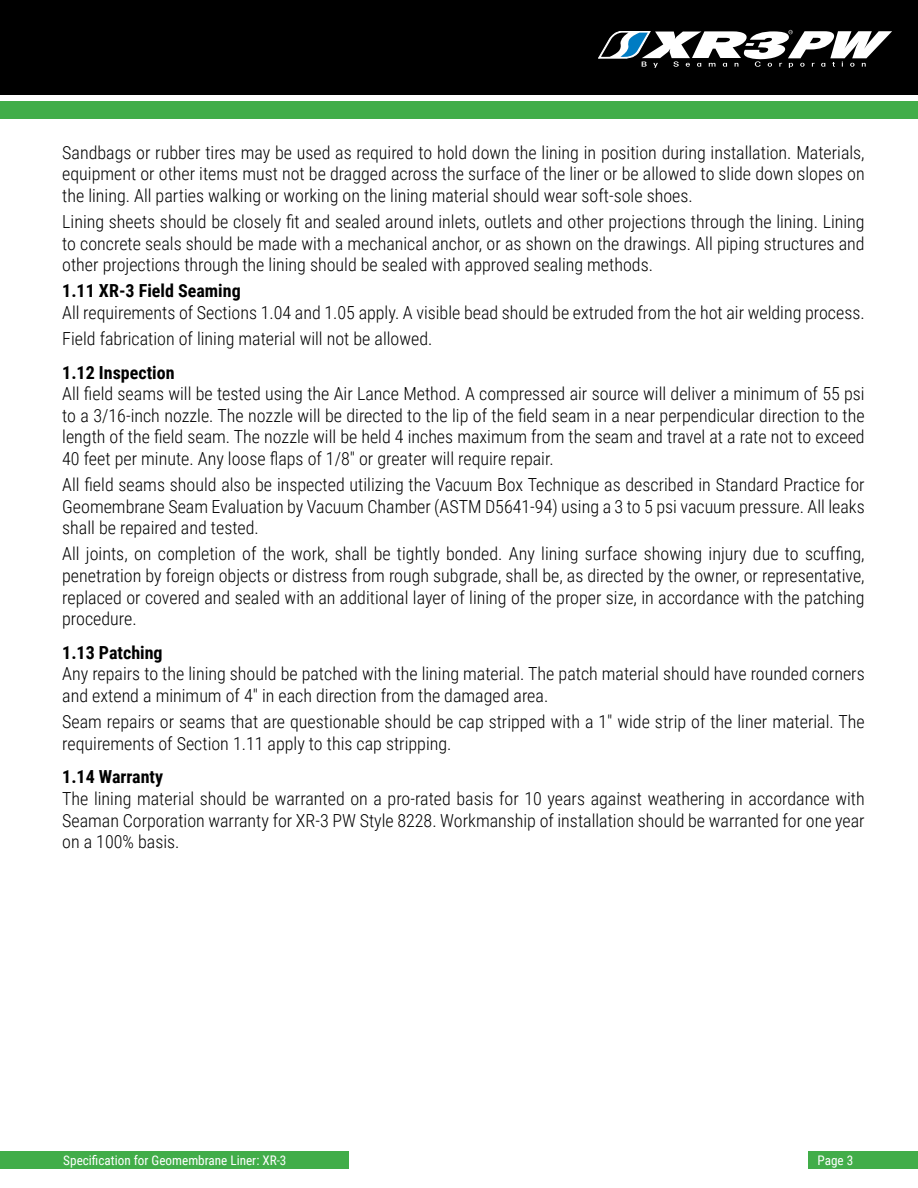
<style>
.page{position:relative;width:918px;height:1188px;background:#fff}
.page>*{position:absolute;margin:0;border:0;box-sizing:border-box;transform-origin:0 0}
.t1{font:300 18px/21.6px "Roboto Condensed";color:#000;text-align:justify}
.t2{font:700 18px "Roboto Condensed";color:#000}
.t3{font:13.2px "Roboto Condensed";color:#fff}
</style>
<div class="page">
<div style="left:0;top:1151px;width:348px;height:18px;background:#41ad49"></div>
<div style="left:809px;top:1151px;width:109px;height:18px;background:#41ad49"></div>
<div style="left:0;top:0;width:918px;height:95px;background:#000"></div>
<div style="left:0;top:101px;width:918px;height:17px;background:#41ad49"></div>
<svg style="left:598px;top:30px;width:294px;height:38px"></svg>
<p class="t1" style="left:62px;top:141px;width:804px">Sandbags or rubber tires may be used as required to hold down the lining in position during installation. Materials, equipment or other items must not be dragged across the surface of the liner or be allowed to slide down slopes on the lining. All parties walking or working on the lining material should wear soft-sole shoes.</p>
<p class="t1" style="left:62px;top:210px;width:804px">Lining sheets should be closely fit and sealed around inlets, outlets and other projections through the lining. Lining to concrete seals should be made with a mechanical anchor, or as shown on the drawings. All piping structures and other projections through the lining should be sealed with approved sealing methods.</p>
<p class="t2" style="left:62px;top:278px;width:180px">1.11 XR-3 Field Seaming</p>
<p class="t1" style="left:62px;top:299px;width:804px;line-height:26.1px">All requirements of Sections 1.04 and 1.05 apply. A visible bead should be extruded from the hot air welding process.<br>Field fabrication of lining material will not be allowed.</p>
<p class="t2" style="left:62px;top:360px;width:114px">1.12 Inspection</p>
<p class="t1" style="left:62px;top:382px;width:804px">All field seams will be tested using the Air Lance Method. A compressed air source will deliver a minimum of 55 psi to a 3/16-inch nozzle. The nozzle will be directed to the lip of the field seam in a near perpendicular direction to the length of the field seam. The nozzle will be held 4 inches maximum from the seam and travel at a rate not to exceed 40 feet per minute. Any loose flaps of 1/8" or greater will require repair.</p>
<p class="t1" style="left:62px;top:473px;width:804px">All field seams should also be inspected utilizing the Vacuum Box Technique as described in Standard Practice for Geomembrane Seam Evaluation by Vacuum Chamber (ASTM D5641-94) using a 3 to 5 psi vacuum pressure. All leaks shall be repaired and tested.</p>
<p class="t1" style="left:62px;top:543px;width:804px">All joints, on completion of the work, shall be tightly bonded. Any lining surface showing injury due to scuffing, penetration by foreign objects or distress from rough subgrade, shall be, as directed by the owner, or representative, replaced or covered and sealed with an additional layer of lining of the proper size, in accordance with the patching procedure.</p>
<p class="t2" style="left:62px;top:640px;width:102px">1.13 Patching</p>
<p class="t1" style="left:62px;top:663px;width:804px">Any repairs to the lining should be patched with the lining material. The patch material should have rounded corners and extend a minimum of 4" in each direction from the damaged area.</p>
<p class="t1" style="left:62px;top:710px;width:804px">Seam repairs or seams that are questionable should be cap stripped with a 1" wide strip of the liner material. The requirements of Section 1.11 apply to this cap stripping.</p>
<p class="t2" style="left:62px;top:764px;width:102px">1.14 Warranty</p>
<p class="t1" style="left:62px;top:787px;width:804px">The lining material should be warranted on a pro-rated basis for 10 years against weathering in accordance with Seaman Corporation warranty for XR-3 PW Style 8228. Workmanship of installation should be warranted for one year on a 100% basis.</p>
<p class="t3" style="left:63px;top:1151px;width:225px">Specification for Geomembrane Liner: XR-3</p>
<p class="t3" style="left:817px;top:1151px;width:37px">Page 3</p>
</div>
